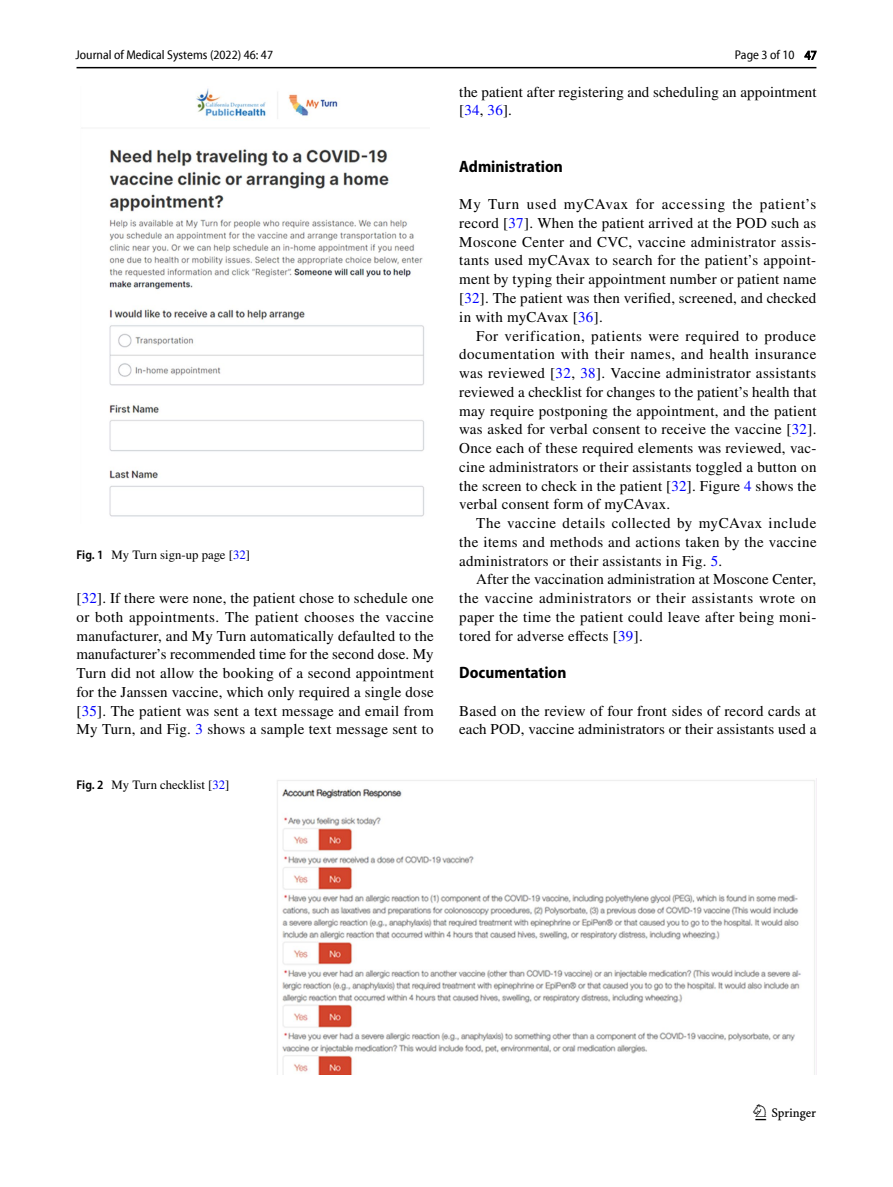
<style>
.page{position:relative;width:893px;height:1187px;background:#fff}
.page>*{position:absolute;margin:0;border:0;box-sizing:border-box;transform-origin:0 0}
.t1{font:22.5px "Springnew Regular 3";color:#000}
.t2{font:700 semi-condensed 16.5px "Myriad Pro";color:#000}
.t3{font:15px/18.8px "STIX";letter-spacing:.015em;color:#000;text-align:justify}
.t4{font:12.75px "STIX";color:#000}
.t5{font:semi-condensed 12.75px "Myriad Pro Unic";color:#000}
.s1{font-family:"Myriad Pro";font-weight:600;font-stretch:semi-condensed}
.s2{color:#00f}
</style>
<div class="page">
<hr style="left:77px;top:67px;width:739px;height:1px;background:#000">
<img style="left:109px;top:88px;width:315px;height:429px">
<img style="left:277px;top:780px;width:538px;height:293px">
<p class="t5" style="left:76px;top:50px;width:199px">Journal of Medical Systems (2022) 46: 47</p>
<p class="t5" style="left:735px;top:50px;width:83px">Page 3 of 10 47</p>
<p class="t4" style="left:77px;top:546px;width:175px"><span class="s1">Fig. 1</span> My Turn sign-up page [<span class="s2">32</span>]</p>
<p class="t3" style="left:77px;top:589px;width:359px">[<span class="s2">32</span>]. If there were none, the patient chose to schedule one or both appointments. The patient chooses the vaccine manufacturer, and My Turn automatically defaulted to the manufacturer’s recommended time for the second dose. My Turn did not allow the booking of a second appointment for the Janssen vaccine, which only required a single dose [<span class="s2">35</span>]. The patient was sent a text message and email from My Turn, and Fig. <span class="s2">3</span> shows a sample text message sent to</p>
<p class="t4" style="left:77px;top:775px;width:154px"><span class="s1">Fig. 2</span> My Turn checklist [<span class="s2">32</span>]</p>
<p class="t3" style="left:459px;top:83px;width:359px">the patient after registering and scheduling an appointment [<span class="s2">34</span>, <span class="s2">36</span>].</p>
<p class="t2" style="left:459px;top:157px;width:105px">Administration</p>
<p class="t3" style="left:459px;top:196px;width:359px">My Turn used myCAvax for accessing the patient’s record [<span class="s2">37</span>]. When the patient arrived at the POD such as Moscone Center and CVC, vaccine administrator assis&shy;tants used myCAvax to search for the patient’s appoint&shy;ment by typing their appointment number or patient name [<span class="s2">32</span>]. The patient was then verified, screened, and checked in with myCAvax [<span class="s2">36</span>].</p>
<p class="t3" style="left:459px;top:327px;width:359px;text-indent:17px">For verification, patients were required to produce documentation with their names, and health insurance was reviewed [<span class="s2">32</span>, <span class="s2">38</span>]. Vaccine administrator assistants reviewed a checklist for changes to the patient’s health that may require postponing the appointment, and the patient was asked for verbal consent to receive the vaccine [<span class="s2">32</span>].<br>Once each of these required elements was reviewed, vac&shy;cine administrators or their assistants toggled a button on the screen to check in the patient [<span class="s2">32</span>]. Figure <span class="s2">4</span> shows the verbal consent form of myCAvax.</p>
<p class="t3" style="left:459px;top:514px;width:359px;text-indent:17px">The vaccine details collected by myCAvax include the items and methods and actions taken by the vaccine administrators or their assistants in Fig. <span class="s2">5</span>.</p>
<p class="t3" style="left:459px;top:571px;width:359px;text-indent:17px">After the vaccination administration at Moscone Center, the vaccine administrators or their assistants wrote on paper the time the patient could leave after being moni&shy;tored for adverse effects [<span class="s2">39</span>].</p>
<p class="t2" style="left:459px;top:663px;width:109px">Documentation</p>
<p class="t3" style="left:459px;top:702px;width:359px">Based on the review of four front sides of record cards at each POD, vaccine administrators or their assistants used a</p>
<h1 class="t1" style="left:755px;top:1104px;width:62px">1 3</h1>
</div>
